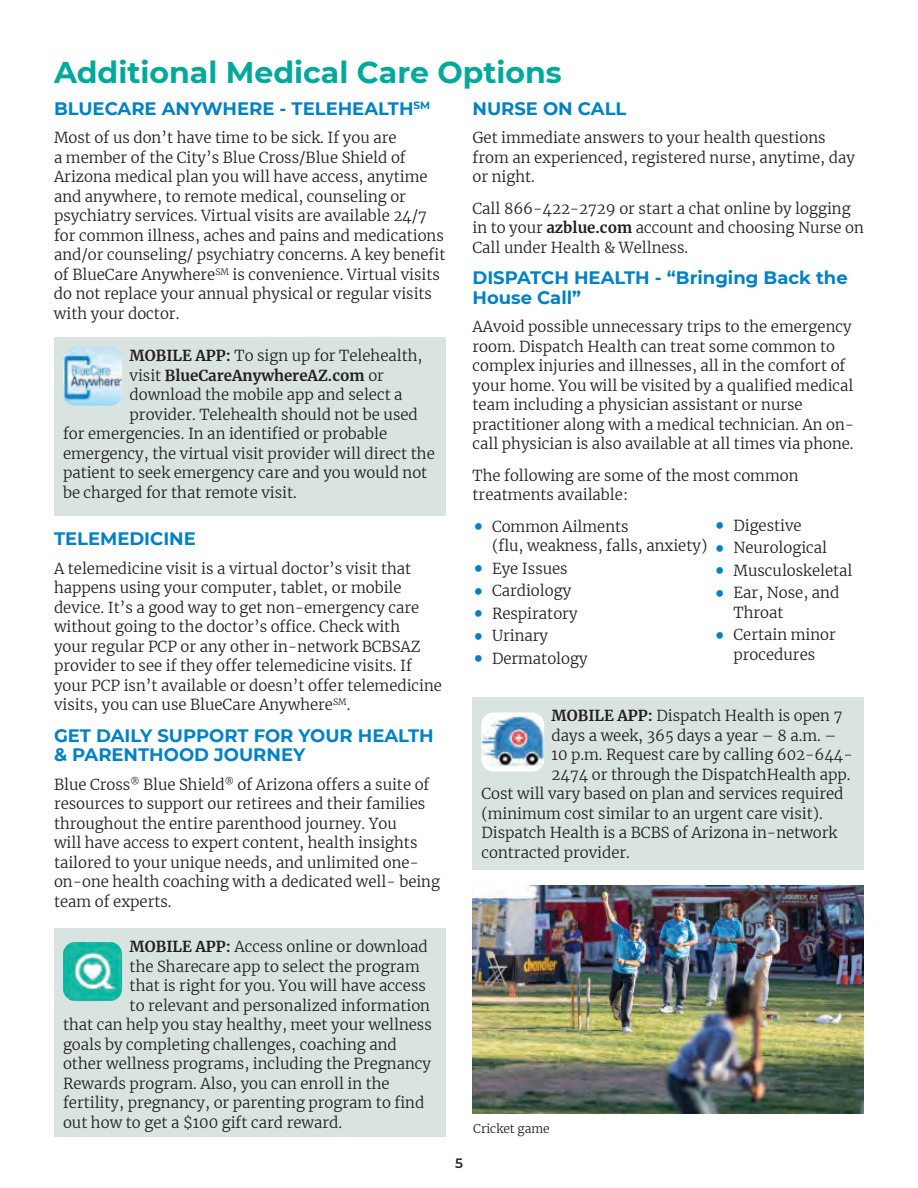
<style>
.page{position:relative;width:918px;height:1188px;background:#fff}
.page>*{position:absolute;margin:0;border:0;box-sizing:border-box;transform-origin:0 0}
.t1{font:700 30px "Montserrat";color:#00a99b}
.t2{font:700 18px/19.5px "Montserrat";color:#0081c7}
.t3{font:300 15px/19.5px "Merriweather";color:#231f20}
.t4{font:700 15px "Merriweather";color:#231f20}
.t5{font:600 13.5px "Montserrat";color:#231f20}
.t6{font:300 12px "Merriweather";color:#231f20}
.s1{font-weight:700}
.s2{font-weight:700;font-size:28.5px;color:#0081c7}
.s3{font-weight:300}
</style>
<div class="page">
<div style="left:54px;top:338px;width:392px;height:178px;background:#d9e4e1"></div>
<div style="left:54px;top:928px;width:392px;height:209px;background:#d9e4e1"></div>
<img style="left:63px;top:346px;width:59px;height:60px">
<div style="left:472px;top:698px;width:392px;height:172px;background:#d9e4e1"></div>
<img style="left:63px;top:942px;width:59px;height:59px">
<div style="left:482px;top:712px;width:62px;height:60px;background:#fff;border-radius:12px"></div>
<img style="left:482px;top:714px;width:62px;height:53px">
<img style="left:472px;top:885px;width:392px;height:229px">
<h1 class="t1" style="left:54px;top:51px;width:509px">Additional Medical Care Options</h1>
<p class="t2" style="left:54px;top:97px;width:378px">BLUECARE ANYWHERE - TELEHEALTH<sup>SM</sup></p>
<p class="t3" style="left:54px;top:127px;width:393px">Most of us don’t have time to be sick. If you are<br>a member of the City’s Blue Cross/Blue Shield of Arizona medical plan you will have access, anytime and anywhere, to remote medical, counseling or psychiatry services. Virtual visits are available 24/7 for common illness, aches and pains and medications and/or counseling/ psychiatry concerns. A key benefit of BlueCare Anywhere<sup>SM</sup> is convenience. Virtual visits do not replace your annual physical or regular visits with your doctor.</p>
<p class="t2" style="left:472px;top:98px;width:155px">NURSE ON CALL</p>
<p class="t3" style="left:472px;top:128px;width:384px">Get immediate answers to your health questions from an experienced, registered nurse, anytime, day or night.</p>
<p class="t3" style="left:472px;top:198px;width:393px">Call 866-422-2729 or start a chat online by logging in to your <span class="s1">azblue.com</span> account and choosing Nurse on<br>Call under Health &amp; Wellness.</p>
<p class="t2" style="left:472px;top:267px;width:377px">DISPATCH HEALTH - “Bringing Back the<br>House Call”</p>
<p class="t3" style="left:472px;top:317px;width:383px">AAvoid possible unnecessary trips to the emergency room. Dispatch Health can treat some common to complex injuries and illnesses, all in the comfort of your home. You will be visited by a qualified medical team including a physician assistant or nurse practitioner along with a medical technician. An on&shy;call physician is also available at all times via phone.</p>
<p class="t3" style="left:472px;top:465px;width:328px">The following are some of the most common treatments available:</p>
<p class="t3" style="left:492px;top:516px;width:217px;text-indent:-20px"><span class="s2">•</span> Common Ailments<br>(flu, weakness, falls, anxiety)</p>
<p class="t3" style="left:472px;top:558px;width:97px"><span class="s2">•</span> Eye Issues</p>
<p class="t3" style="left:472px;top:581px;width:100px"><span class="s2">•</span> Cardiology</p>
<p class="t3" style="left:472px;top:603px;width:107px"><span class="s2">•</span> Respiratory</p>
<p class="t3" style="left:472px;top:626px;width:77px"><span class="s2">•</span> Urinary</p>
<p class="t3" style="left:472px;top:648px;width:117px"><span class="s2">•</span> Dermatology</p>
<p class="t3" style="left:130px;top:346px;width:295px"><span class="s1">MOBILE APP:</span> To sign up for Telehealth,</p>
<p class="t4" style="left:130px;top:365px;width:256px"><span class="s3">visit</span> BlueCareAnywhereAZ.com <span class="s3">or</span></p>
<p class="t3" style="left:130px;top:385px;width:275px">download the mobile app and select a</p>
<p class="t3" style="left:130px;top:404px;width:290px">provider. Telehealth should not be used</p>
<p class="t3" style="left:63px;top:424px;width:326px">for emergencies. In an identified or probable</p>
<p class="t3" style="left:63px;top:443px;width:373px">emergency, the virtual visit provider will direct the</p>
<p class="t3" style="left:63px;top:463px;width:366px">patient to seek emergency care and you would not</p>
<p class="t3" style="left:63px;top:482px;width:235px">be charged for that remote visit.</p>
<p class="t3" style="left:714px;top:515px;width:89px"><span class="s2">•</span> Digestive</p>
<p class="t3" style="left:714px;top:538px;width:115px"><span class="s2">•</span> Neurological</p>
<p class="t3" style="left:714px;top:560px;width:140px"><span class="s2">•</span> Musculoskeletal</p>
<p class="t3" style="left:734px;top:583px;width:107px;text-indent:-20px"><span class="s2">•</span> Ear, Nose, and<br>Throat</p>
<p class="t3" style="left:714px;top:625px;width:123px;text-align:center"><span class="s2">•</span> Certain minor procedures</p>
<p class="t2" style="left:54px;top:528px;width:143px">TELEMEDICINE</p>
<p class="t3" style="left:54px;top:558px;width:389px">A telemedicine visit is a virtual doctor’s visit that happens using your computer, tablet, or mobile device. It’s a good way to get non-emergency care without going to the doctor’s office. Check with<br>your regular PCP or any other in-network BCBSAZ provider to see if they offer telemedicine visits. If your PCP isn’t available or doesn’t offer telemedicine visits, you can use BlueCare Anywhere<sup>SM</sup>.</p>
<p class="t2" style="left:54px;top:724px;width:381px">GET DAILY SUPPORT FOR YOUR HEALTH &amp; PARENTHOOD JOURNEY</p>
<p class="t3" style="left:54px;top:774px;width:388px">Blue Cross<sup>®</sup> Blue Shield<sup>®</sup> of Arizona offers a suite of resources to support our retirees and their families throughout the entire parenthood journey. You<br>will have access to expert content, health insights tailored to your unique needs, and unlimited one&shy;on-one health coaching with a dedicated well- being team of experts.</p>
<p class="t3" style="left:552px;top:706px;width:292px"><span class="s1">MOBILE APP:</span> Dispatch Health is open 7</p>
<p class="t3" style="left:552px;top:725px;width:287px">days a week, 365 days a year – 8 a.m. –</p>
<p class="t3" style="left:552px;top:745px;width:303px">10 p.m. Request care by calling 602-644-</p>
<p class="t3" style="left:552px;top:764px;width:301px">2474 or through the DispatchHealth app.</p>
<p class="t3" style="left:482px;top:784px;width:363px">Cost will vary based on plan and services required</p>
<p class="t3" style="left:482px;top:803px;width:343px">(minimum cost similar to an urgent care visit).</p>
<p class="t3" style="left:482px;top:823px;width:357px">Dispatch Health is a BCBS of Arizona in-network</p>
<p class="t3" style="left:482px;top:842px;width:150px">contracted provider.</p>
<p class="t3" style="left:130px;top:937px;width:300px"><span class="s1">MOBILE APP:</span> Access online or download</p>
<p class="t3" style="left:130px;top:956px;width:292px">the Sharecare app to select the program</p>
<p class="t3" style="left:130px;top:976px;width:298px">that is right for you. You will have access</p>
<p class="t3" style="left:130px;top:995px;width:302px">to relevant and personalized information</p>
<p class="t3" style="left:63px;top:1015px;width:370px">that can help you stay healthy, meet your wellness</p>
<p class="t3" style="left:63px;top:1034px;width:335px">goals by completing challenges, coaching and</p>
<p class="t3" style="left:63px;top:1054px;width:370px">other wellness programs, including the Pregnancy</p>
<p class="t3" style="left:63px;top:1073px;width:328px">Rewards program. Also, you can enroll in the</p>
<p class="t3" style="left:63px;top:1093px;width:363px">fertility, pregnancy, or parenting program to find</p>
<p class="t3" style="left:63px;top:1112px;width:281px">out how to get a $100 gift card reward.</p>
<p class="t5" style="left:455px;top:1154px;width:9px">5</p>
<p class="t6" style="left:473px;top:1120px;width:78px">Cricket game</p>
</div>
